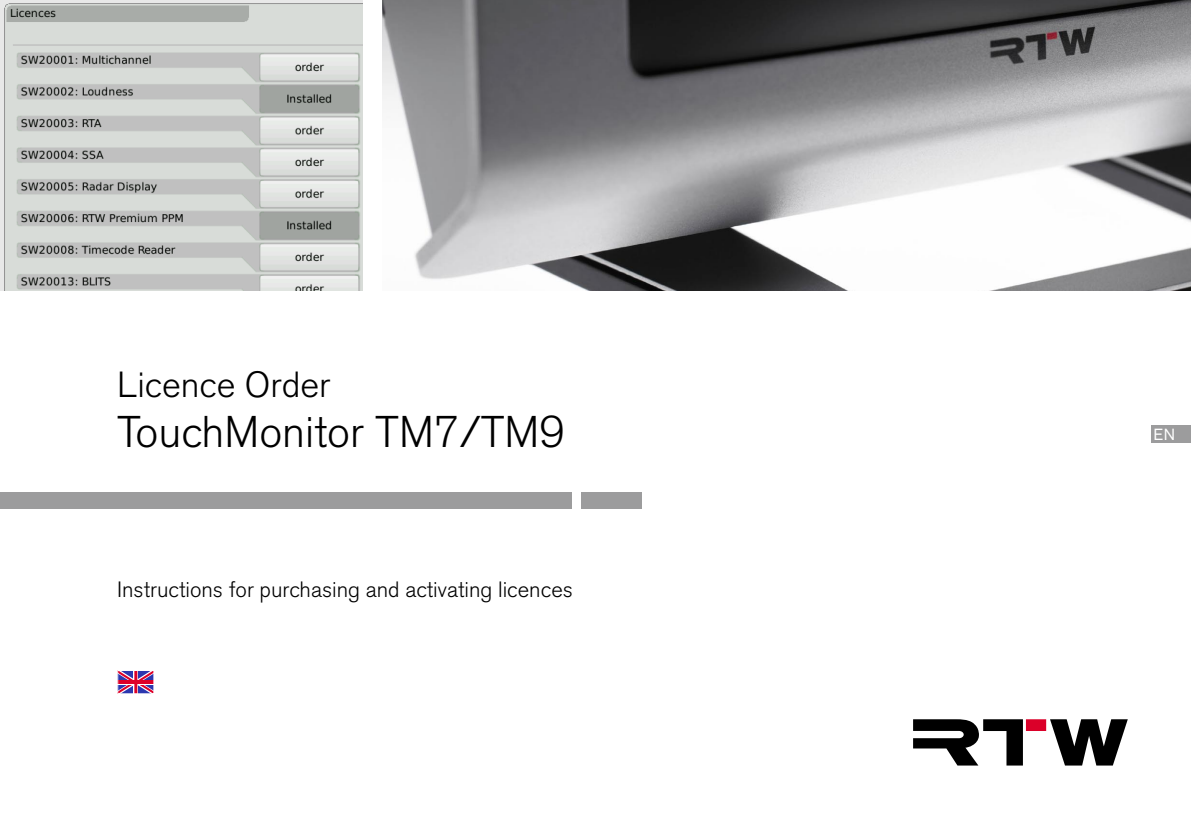
<style>
.page{position:relative;width:1191px;height:840px;background:#fff}
.page>*{position:absolute;margin:0;border:0;box-sizing:border-box;transform-origin:0 0}
.t1{font:300 44px "Akzidenz Grotesk BE";color:#000}
.t2{font:300 36px "Akzidenz Grotesk BE";color:#000}
.t3{font:300 22px "Akzidenz Grotesk BE";color:#000}
.t4{font:16px "Akzidenz Grotesk BE";color:#fff}
</style>
<div class="page">
<div style="left:581px;top:492px;width:61px;height:16px;background:#9c9c9d"></div>
<div style="left:0;top:492px;width:571px;height:16px;background:#9c9c9d"></div>
<svg style="left:120px;top:672px;width:32px;height:19px"></svg>
<svg style="left:120px;top:679px;width:32px;height:5px"></svg>
<svg style="left:133px;top:672px;width:5px;height:19px"></svg>
<hr style="left:118px;top:680px;width:36px;height:3px;background:#dd0028">
<hr style="left:134px;top:670px;width:3px;height:23px;background:#dd0028">
<div style="left:118px;top:670px;width:36px;height:23px;border:1px solid #fff"></div>
<svg style="left:913px;top:719px;width:110px;height:46px"></svg>
<div style="left:1026px;top:718px;width:20px;height:12px;background:#db0029"></div>
<svg style="left:1050px;top:719px;width:77px;height:46px"></svg>
<img style="left:382px;top:0;width:808px;height:290px">
<div style="left:1151px;top:425px;width:39px;height:17px;background:#9c9c9d"></div>
<img style="left:1px;top:0;width:362px;height:290px">
<h2 class="t2" style="left:117px;top:372px;width:215px">Licence Order</h2>
<h1 class="t1" style="left:117px;top:416px;width:449px">TouchMonitor TM7/TM9</h1>
<p class="t3" style="left:117px;top:581px;width:457px">Instructions for purchasing and activating licences</p>
<p class="t4" style="left:1153px;top:428px;width:23px">EN</p>
</div>
